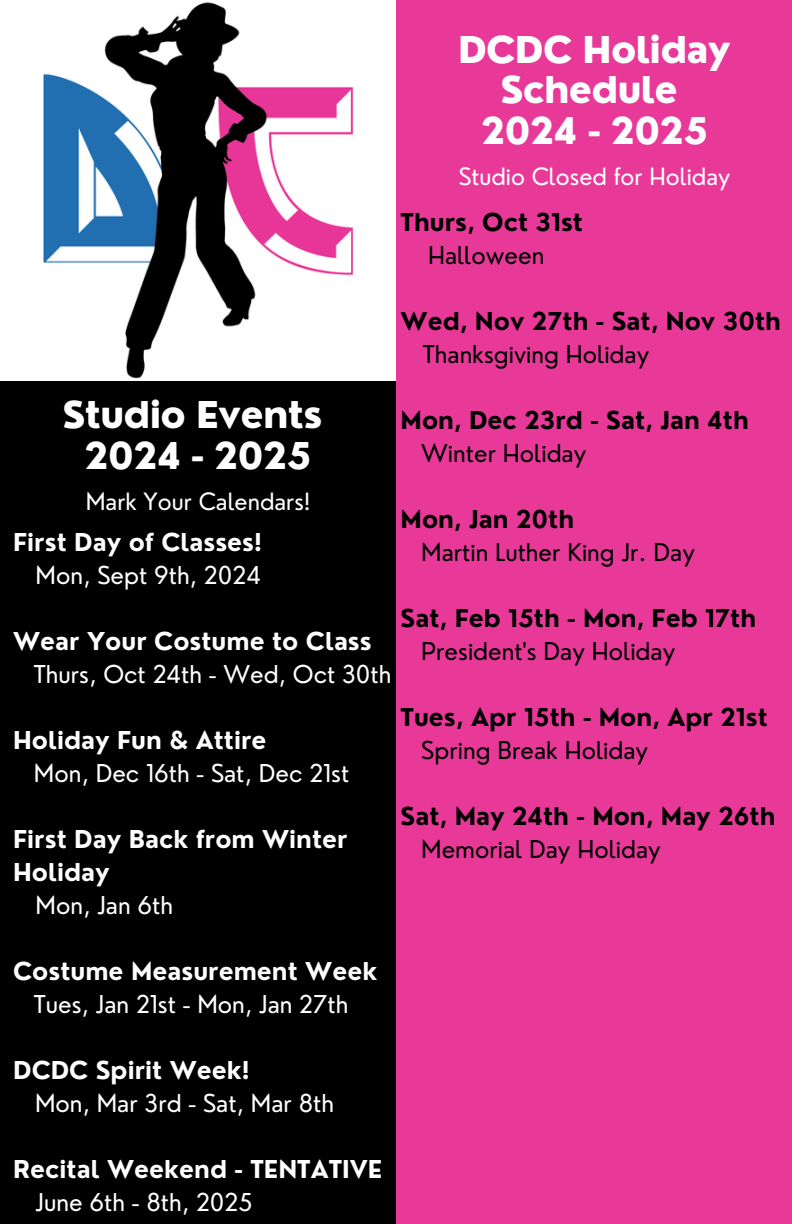
<style>
.page{position:relative;width:792px;height:1224px;background:#e83999}
.page>*{position:absolute;margin:0;border:0;box-sizing:border-box;transform-origin:0 0}
.t1{font:800 36px/40.4px "Nourd";letter-spacing:-.02em;color:#fff;text-align:center}
.t2{font:700 24px/33px "Nourd";color:#fff}
.t3{font:700 24px "Nourd";color:#000}
.t4{font:24px "Nourd";color:#fff}
.t5{font:24px "Nourd";color:#000}
.t6{font:23.2px "Nourd";color:#fff}
</style>
<div class="page">
<img style="left:0;top:0;width:396px;height:381px">
<div style="left:0;top:381px;width:396px;height:843px;background:#000"></div>
<p class="t1" style="left:458px;top:29px;width:274px">DCDC Holiday<br>Schedule<br>2024 - 2025</p>
<p class="t6" style="left:459px;top:162px;width:273px">Studio Closed for Holiday</p>
<h1 class="t3" style="left:401px;top:207px;width:184px">Thurs, Oct 31st</h1>
<p class="t5" style="left:428px;top:240px;width:118px">Halloween</p>
<p class="t3" style="left:401px;top:306px;width:382px">Wed, Nov 27th - Sat, Nov 30th</p>
<p class="t5" style="left:423px;top:339px;width:228px">Thanksgiving Holiday</p>
<h1 class="t1" style="left:62px;top:394px;width:262px">Studio Events<br>2024 - 2025</h1>
<p class="t6" style="left:86px;top:487px;width:226px">Mark Your Calendars!</p>
<p class="t2" style="left:13px;top:526px;width:250px">First Day of Classes!</p>
<p class="t4" style="left:36px;top:560px;width:227px">Mon, Sept 9th, 2024</p>
<p class="t2" style="left:13px;top:625px;width:360px">Wear Your Costume to Class</p>
<p class="t4" style="left:34px;top:659px;width:359px">Thurs, Oct 24th - Wed, Oct 30th</p>
<p class="t2" style="left:13px;top:724px;width:255px">Holiday Fun &amp; Attire</p>
<p class="t4" style="left:34px;top:758px;width:317px">Mon, Dec 16th - Sat, Dec 21st</p>
<p class="t2" style="left:13px;top:823px;width:336px">First Day Back from Winter<br>Holiday</p>
<p class="t4" style="left:36px;top:890px;width:139px">Mon, Jan 6th</p>
<p class="t3" style="left:401px;top:405px;width:350px">Mon, Dec 23rd - Sat, Jan 4th</p>
<p class="t5" style="left:421px;top:438px;width:167px">Winter Holiday</p>
<p class="t3" style="left:401px;top:504px;width:175px">Mon, Jan 20th</p>
<p class="t5" style="left:421px;top:537px;width:275px">Martin Luther King Jr. Day</p>
<p class="t3" style="left:401px;top:603px;width:357px">Sat, Feb 15th - Mon, Feb 17th</p>
<p class="t5" style="left:421px;top:636px;width:256px">President's Day Holiday</p>
<p class="t3" style="left:401px;top:702px;width:369px">Tues, Apr 15th - Mon, Apr 21st</p>
<p class="t5" style="left:421px;top:735px;width:228px">Spring Break Holiday</p>
<p class="t3" style="left:401px;top:801px;width:376px">Sat, May 24th - Mon, May 26th</p>
<p class="t5" style="left:421px;top:834px;width:241px">Memorial Day Holiday</p>
<p class="t2" style="left:13px;top:955px;width:366px">Costume Measurement Week</p>
<p class="t4" style="left:34px;top:989px;width:316px">Tues, Jan 21st - Mon, Jan 27th</p>
<p class="t2" style="left:13px;top:1054px;width:238px">DCDC Spirit Week!</p>
<p class="t4" style="left:35px;top:1088px;width:301px">Mon, Mar 3rd - Sat, Mar 8th</p>
<p class="t2" style="left:13px;top:1153px;width:371px">Recital Weekend - TENTATIVE</p>
<p class="t4" style="left:36px;top:1187px;width:218px">June 6th - 8th, 2025</p>
</div>
